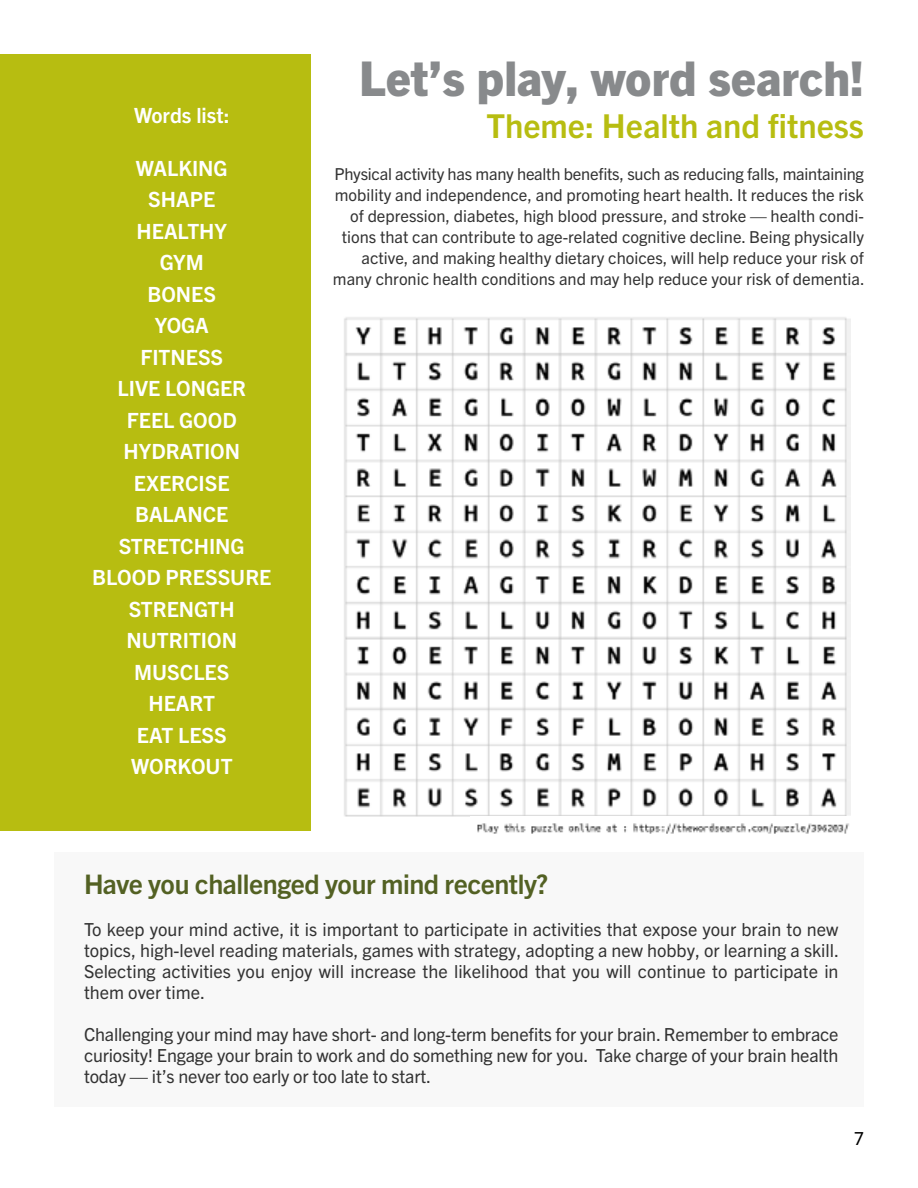
<style>
.page{position:relative;width:918px;height:1188px;background:#fff}
.page>*{position:absolute;margin:0;border:0;box-sizing:border-box;transform-origin:0 0}
.t1{font:800 48px "Trade Gothic Next LT Pro";color:#888a8c}
.t2{font:700 33px "Trade Gothic Next LT Pro";color:#b7bd11}
.t3{font:700 27px "Trade Gothic Next LT Pro";letter-spacing:-.015em;color:#536123}
.t4{font:700 21px/31.5px "Trade Gothic Next LT Pro";color:#fff;text-align:center}
.t5{font:18px/21px "Trade Gothic Next LT Pro";color:#333;text-align:justify}
.t6{font:18px "Trade Gothic Next LT Pro";color:#000}
.t7{font:16.5px/21px "Trade Gothic Next LT Pro";color:#333;text-align:right}
</style>
<div class="page">
<div style="left:0;top:54px;width:310px;height:777px;background:#b7bd11"></div>
<div style="left:54px;top:852px;width:810px;height:255px;background:#f8f8f8"></div>
<img style="left:344px;top:317px;width:507px;height:500px">
<img style="left:477px;top:823px;width:372px;height:11px">
<p class="t4" style="left:134px;top:98px;width:97px">Words list:</p>
<p class="t4" style="left:92px;top:151px;width:181px">WALKING<br>SHAPE<br>HEALTHY<br>GYM<br>BONES<br>YOGA<br>FITNESS<br>LIVE LONGER<br>FEEL GOOD<br>HYDRATION<br>EXERCISE<br>BALANCE<br>STRETCHING<br>BLOOD PRESSURE<br>STRENGTH<br>NUTRITION<br>MUSCLES<br>HEART<br>EAT LESS<br>WORKOUT</p>
<h1 class="t1" style="left:359px;top:45px;width:506px">Let’s play, word search!</h1>
<h2 class="t2" style="left:486px;top:103px;width:379px">Theme: Health and fitness</h2>
<p class="t7" style="left:333px;top:162px;width:533px">Physical activity has many health benefits, such as reducing falls, maintaining mobility and independence, and promoting heart health. It reduces the risk of depression, diabetes, high blood pressure, and stroke — health condi&shy;tions that can contribute to age-related cognitive decline. Being physically active, and making healthy dietary choices, will help reduce your risk of many chronic health conditions and may help reduce your risk of dementia.</p>
<h3 class="t3" style="left:84px;top:865px;width:466px">Have you challenged your mind recently?</h3>
<p class="t5" style="left:84px;top:918px;width:757px">To keep your mind active, it is important to participate in activities that expose your brain to new topics, high-level reading materials, games with strategy, adopting a new hobby, or learning a skill.<br>Selecting activities you enjoy will increase the likelihood that you will continue to participate in them over time.</p>
<p class="t5" style="left:84px;top:1023px;width:756px">Challenging your mind may have short- and long-term benefits for your brain. Remember to embrace curiosity! Engage your brain to work and do something new for you. Take charge of your brain health today — it’s never too early or too late to start.</p>
<p class="t6" style="left:854px;top:1126px;width:12px">7</p>
</div>
